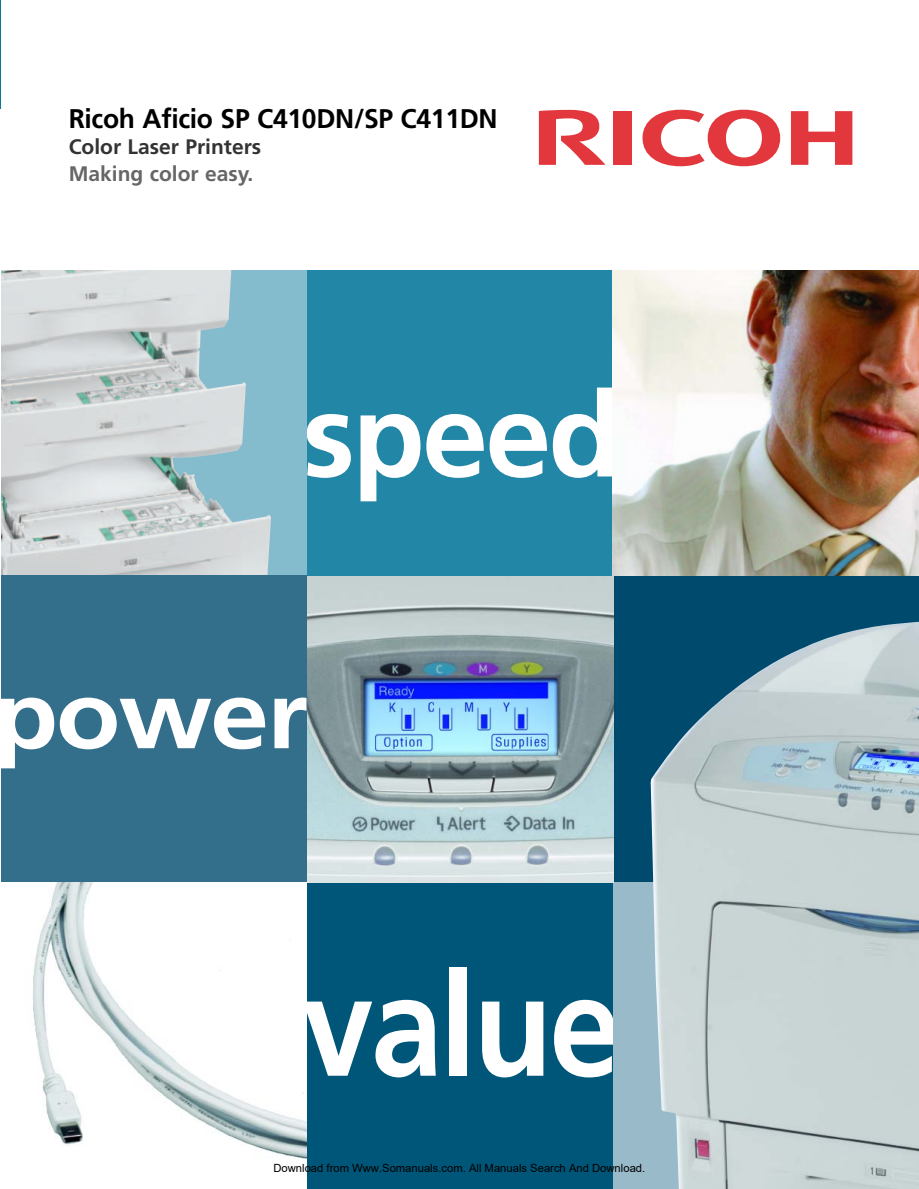
<style>
.page{position:relative;width:919px;height:1189px;background:#fff}
.page>*{position:absolute;margin:0;border:0;box-sizing:border-box;transform-origin:0 0}
.t1{font:700 144px "Frutiger";letter-spacing:-.02em;color:#fff;scale:.9 1}
.t2{font:700 118.5px "Frutiger";letter-spacing:-.02em;color:#fff}
.t3{font:700 96px "Frutiger";letter-spacing:-.02em;color:#fff;scale:1.1 1}
.t4{font:700 27px "Frutiger";letter-spacing:-.01em;color:#000}
.t5{font:700 21px "Frutiger";color:#333}
.t6{font:700 21px "Frutiger";color:#666}
.t7{font:11.25px "Arial";color:#000}
</style>
<div class="page">
<hr style="left:0;top:0;width:1px;height:108px;background:#0a789c">
<div style="left:307px;top:270px;width:306px;height:306px;background:#2286a6"></div>
<svg style="left:642px;top:110px;width:138px;height:56px"></svg>
<svg style="left:791px;top:111px;width:61px;height:54px"></svg>
<div style="left:614px;top:111px;width:18px;height:54px;background:#e1373d"></div>
<svg style="left:539px;top:110px;width:66px;height:55px"></svg>
<img style="left:613px;top:270px;width:306px;height:306px">
<div style="left:1px;top:270px;width:306px;height:306px;background:#84bcce"></div>
<img style="left:1px;top:270px;width:270px;height:306px">
<div style="left:307px;top:882px;width:306px;height:307px;background:#005678"></div>
<img style="left:32px;top:882px;width:275px;height:277px">
<div style="left:613px;top:576px;width:306px;height:306px;background:#004a6e"></div>
<div style="left:613px;top:882px;width:306px;height:307px;background:#99bbc9"></div>
<img style="left:650px;top:621px;width:269px;height:568px">
<div style="left:1px;top:576px;width:306px;height:306px;background:#336e8b"></div>
<img style="left:307px;top:576px;width:306px;height:306px">
<h3 class="t4" style="left:69px;top:108px;width:430px">Ricoh Aficio SP C410DN/SP C411DN</h3>
<h3 class="t5" style="left:69px;top:138px;width:194px">Color Laser Printers</h3>
<h3 class="t6" style="left:69px;top:165px;width:186px">Making color easy.</h3>
<h2 class="t2" style="left:302px;top:388px;width:320px">speed</h2>
<h3 class="t3" style="left:-6px;top:676px;width:287px">power</h3>
<h1 class="t1" style="left:302px;top:968px;width:357px">value</h1>
<p class="t7" style="left:273px;top:1161px;width:373px">Download from Www.Somanuals.com. All Manuals Search And Download.</p>
</div>
